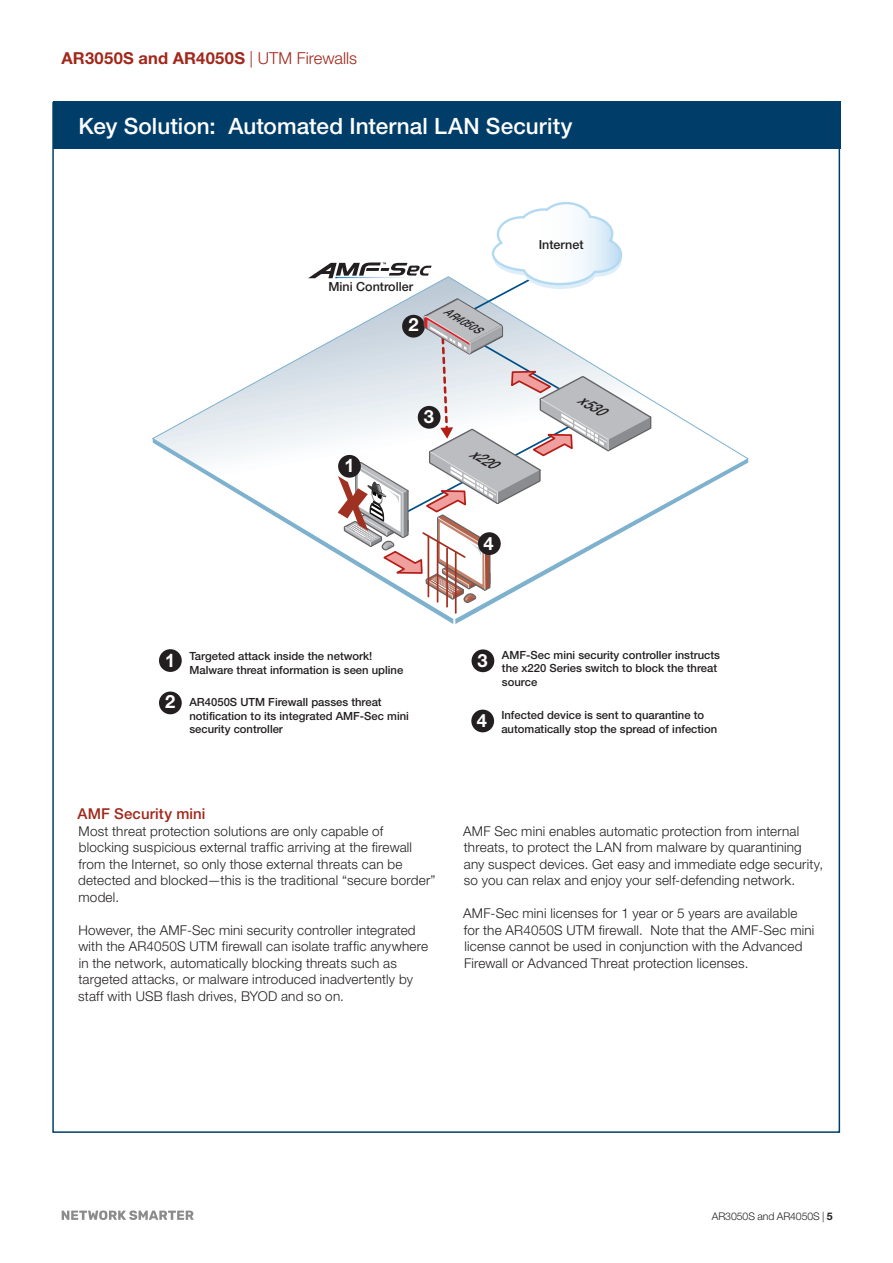
<style>
.page{position:relative;width:893px;height:1263px;background:#fff}
.page>*{position:absolute;margin:0;border:0;box-sizing:border-box;transform-origin:0 0}
.t1{font:500 22.5px "Helvetica Neue";letter-spacing:.005em;color:#fff}
.t2{font:700 18.3px "Helvetica Neue";color:#fff}
.t3{font:700 18.3px "Arial";color:#fff}
.t4{font:700 16.5px "Helvetica Neue";letter-spacing:.02em;color:#a1281b}
.t5{font:500 15px "Helvetica Neue";letter-spacing:.01em;color:#a1281b}
.t6{font:italic 500 14.85px "Helvetica Neue";color:#231f20;scale:.84 1}
.t7{font:300 13.5px/16.5px "Helvetica Neue";letter-spacing:.015em;color:#231f20}
.t8{font:500 12.6px "Helvetica Neue";color:#231f20}
.t9{font:500 11.25px/13.5px "Helvetica Neue";color:#231f20}
.t10{font:italic 500 11.25px "Helvetica Neue";color:#231f20;scale:.84 1}
.t11{font:300 10.5px "Helvetica Neue";letter-spacing:-.005em;color:#231f20}
.s1{font-weight:300}
.s2{font-weight:700;font-size:18.3px;color:#fff}
.s3{font-weight:700}
</style>
<div class="page">
<div style="left:53px;top:101px;width:788px;height:48px;background:#003e69"></div>
<svg style="left:152px;top:353px;width:597px;height:268px"></svg>
<hr style="left:446px;top:548px;width:2px;height:59px;background:#9f3122">
<hr style="left:455px;top:552px;width:2px;height:61px;background:#9f3122">
<div style="left:159px;top:649px;width:23px;height:23px;background:#231f20;border-radius:50%"></div>
<div style="left:159px;top:691px;width:23px;height:23px;background:#231f20;border-radius:50%"></div>
<div style="left:472px;top:649px;width:22px;height:23px;background:#231f20;border-radius:50%"></div>
<div style="left:471px;top:710px;width:23px;height:22px;background:#231f20;border-radius:50%"></div>
<svg style="left:308px;top:202px;width:347px;height:402px"></svg>
<div style="left:418px;top:406px;width:22px;height:23px;background:#231f20;border-radius:50%"></div>
<svg style="left:62px;top:1210px;width:132px;height:10px"></svg>
<p class="t4" style="left:61px;top:48px;width:297px">AR3050S and AR4050S <span class="s1">| UTM Firewalls</span></p>
<h1 class="t1" style="left:79px;top:113px;width:495px">Key Solution: Automated Internal LAN Security</h1>
<p class="t8" style="left:328px;top:279px;width:86px">Mini Controller</p>
<h2 class="t2" style="left:408px;top:314px;width:12px">2</h2>
<p class="t10" style="left:448px;top:304px;width:49px;rotate:31deg">AR4050S</p>
<h2 class="t3" style="left:344px;top:453px;width:12px">1</h2>
<h2 class="t2" style="left:424px;top:405px;width:12px">3</h2>
<p class="t6" style="left:476px;top:443px;width:34px;rotate:31deg">x220</p>
<h2 class="t2" style="left:483px;top:532px;width:12px">4</h2>
<p class="t8" style="left:539px;top:237px;width:46px">Internet</p>
<p class="t6" style="left:584px;top:390px;width:34px;rotate:31deg">x530</p>
<h2 class="t3" style="left:165px;top:647px;width:12px">1</h2>
<h2 class="t2" style="left:165px;top:690px;width:12px">2</h2>
<p class="t9" style="left:189px;top:649px;width:215px">Targeted attack inside the network!<br>Malware threat information is seen upline</p>
<p class="t9" style="left:189px;top:695px;width:221px">AR4050S UTM Firewall passes threat notification to its integrated AMF-Sec mini security controller</p>
<h2 class="t2" style="left:478px;top:649px;width:12px">3</h2>
<p class="t9" style="left:502px;top:648px;width:220px">AMF-Sec mini security controller instructs the x220 Series switch to block the threat source</p>
<p class="t9" style="left:501px;top:708px;width:217px;text-indent:-25px"><span class="s2">4</span> Infected device is sent to quarantine to automatically stop the spread of infection</p>
<p class="t5" style="left:77px;top:805px;width:130px">AMF Security mini</p>
<p class="t7" style="left:78px;top:822px;width:359px">Most threat protection solutions are only capable of blocking suspicious external traffic arriving at the firewall from the Internet, so only those external threats can be detected and blocked—this is the traditional “secure border” model.</p>
<p class="t7" style="left:78px;top:921px;width:351px">However, the AMF-Sec mini security controller integrated with the AR4050S UTM firewall can isolate traffic anywhere in the network, automatically blocking threats such as targeted attacks, or malware introduced inadvertently by staff with USB flash drives, BYOD and so on.</p>
<p class="t7" style="left:463px;top:822px;width:361px">AMF Sec mini enables automatic protection from internal threats, to protect the LAN from malware by quarantining any suspect devices. Get easy and immediate edge security, so you can relax and enjoy your self-defending network.</p>
<p class="t7" style="left:463px;top:905px;width:353px">AMF-Sec mini licenses for 1 year or 5 years are available for the AR4050S UTM firewall. Note that the AMF-Sec mini license cannot be used in conjunction with the Advanced Firewall or Advanced Threat protection licenses.</p>
<p class="t11" style="left:712px;top:1210px;width:122px">AR3050S and AR4050S | <span class="s3">5</span></p>
</div>
